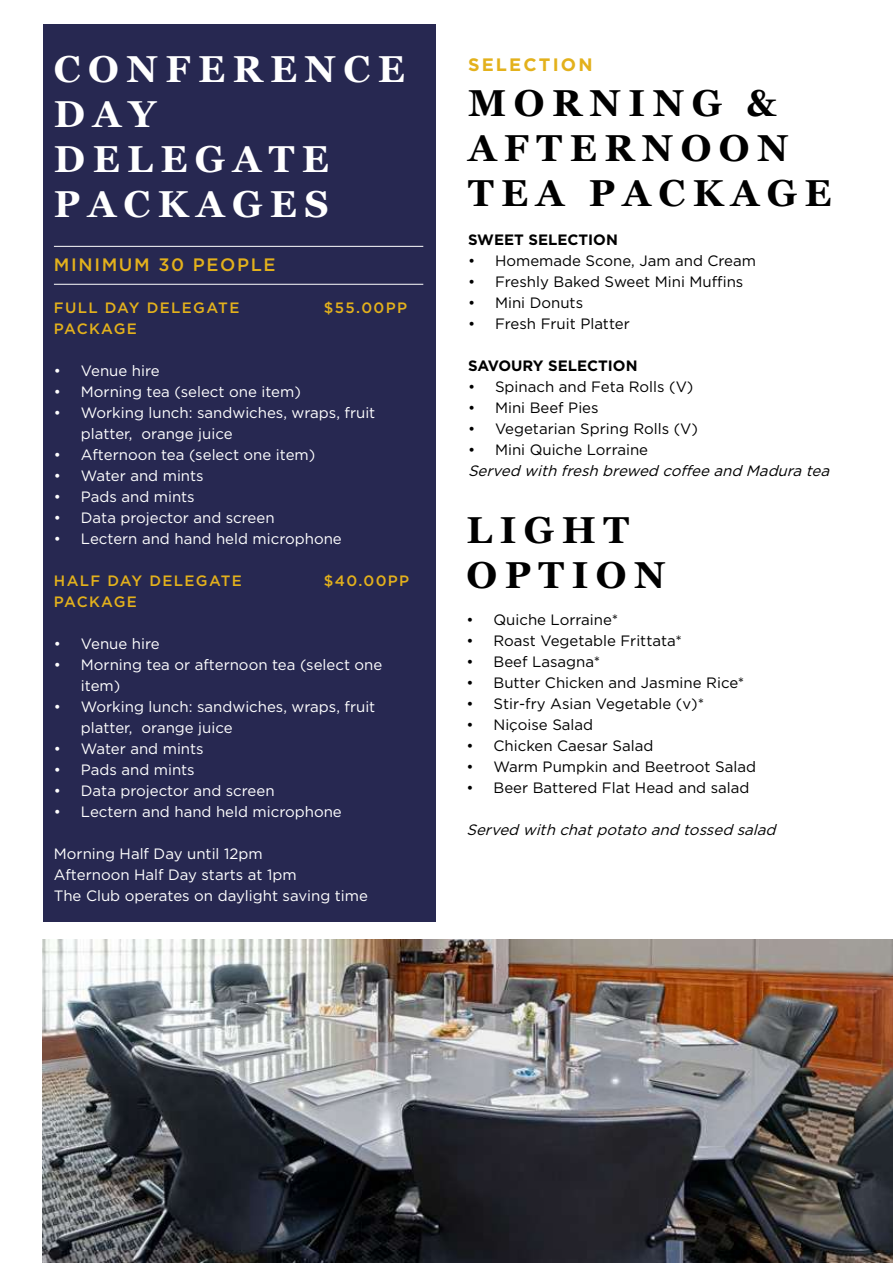
<style>
.page{position:relative;width:893px;height:1263px;background:#fff}
.page>*{position:absolute;margin:0;border:0;box-sizing:border-box;transform-origin:0 0}
.t1{font:700 37.5px/45px "Georgia";letter-spacing:.2em;color:#000}
.t2{font:700 37.5px/45px "Georgia";letter-spacing:.2em;color:#fff}
.t3{font:500 18px "Gotham";letter-spacing:.09em;color:#e3b11c}
.t4{font:700 18px "Gotham";letter-spacing:.12em;color:#e3b11c}
.t5{font:15px/21px "Gotham";color:#fff}
.t6{font:15px "Gotham";color:#000}
.t7{font:italic 15px "Gotham";color:#000}
.t8{font:500 15px "Gotham";letter-spacing:.09em;color:#e3b11c}
.t9{font:700 15px "Gotham";color:#000}
.t10{font:500 15px "Gotham";letter-spacing:.06em;color:#e3b11c}
</style>
<div class="page">
<img style="left:43px;top:939px;width:850px;height:324px">
<div style="left:43px;top:24px;width:393px;height:898px;background:#272851"></div>
<hr style="left:54px;top:246px;width:369px;height:1px;background:#fff">
<hr style="left:54px;top:284px;width:369px;height:1px;background:#fff">
<h1 class="t2" style="left:54px;top:45px;width:352px">CONFERENCE<br>DAY<br>DELEGATE<br>PACKAGES</h1>
<p class="t3" style="left:54px;top:253px;width:223px">MINIMUM 30 PEOPLE</p>
<p class="t8" style="left:54px;top:298px;width:187px">FULL DAY DELEGATE</p>
<p class="t8" style="left:324px;top:298px;width:85px">$55.00PP</p>
<p class="t10" style="left:54px;top:319px;width:85px">PACKAGE</p>
<p class="t5" style="left:54px;top:360px;width:107px">• Venue hire</p>
<p class="t5" style="left:54px;top:381px;width:248px">• Morning tea (select one item)</p>
<p class="t5" style="left:81px;top:402px;width:296px;text-indent:-27px">• Working lunch: sandwiches, wraps, fruit platter, orange juice</p>
<p class="t5" style="left:54px;top:444px;width:263px">• Afternoon tea (select one item)</p>
<p class="t5" style="left:54px;top:465px;width:151px">• Water and mints</p>
<p class="t5" style="left:54px;top:486px;width:142px">• Pads and mints</p>
<p class="t5" style="left:54px;top:507px;width:222px">• Data projector and screen</p>
<p class="t5" style="left:54px;top:528px;width:289px">• Lectern and hand held microphone</p>
<p class="t8" style="left:54px;top:571px;width:190px">HALF DAY DELEGATE</p>
<p class="t8" style="left:324px;top:571px;width:87px">$40.00PP</p>
<p class="t10" style="left:54px;top:592px;width:85px">PACKAGE</p>
<p class="t5" style="left:54px;top:633px;width:107px">• Venue hire</p>
<p class="t5" style="left:81px;top:654px;width:303px;text-indent:-27px">• Morning tea or afternoon tea (select one item)</p>
<p class="t5" style="left:81px;top:696px;width:296px;text-indent:-27px">• Working lunch: sandwiches, wraps, fruit platter, orange juice</p>
<p class="t5" style="left:54px;top:738px;width:151px">• Water and mints</p>
<p class="t5" style="left:54px;top:759px;width:142px">• Pads and mints</p>
<p class="t5" style="left:54px;top:780px;width:222px">• Data projector and screen</p>
<p class="t5" style="left:54px;top:801px;width:289px">• Lectern and hand held microphone</p>
<p class="t5" style="left:54px;top:843px;width:316px">Morning Half Day until 12pm<br>Afternoon Half Day starts at 1pm<br>The Club operates on daylight saving time</p>
<p class="t4" style="left:468px;top:54px;width:126px">SELECTION</p>
<h1 class="t1" style="left:468px;top:78px;width:365px">MORNING &amp;<br>AFTERNOON<br>TEA PACKAGE</h1>
<p class="t9" style="left:468px;top:231px;width:151px">SWEET SELECTION</p>
<p class="t6" style="left:468px;top:253px;width:290px">• Homemade Scone, Jam and Cream</p>
<p class="t6" style="left:468px;top:274px;width:277px">• Freshly Baked Sweet Mini Muffins</p>
<p class="t6" style="left:468px;top:295px;width:117px">• Mini Donuts</p>
<p class="t6" style="left:468px;top:316px;width:163px">• Fresh Fruit Platter</p>
<p class="t9" style="left:468px;top:357px;width:171px">SAVOURY SELECTION</p>
<p class="t6" style="left:468px;top:379px;width:227px">• Spinach and Feta Rolls (V)</p>
<p class="t6" style="left:468px;top:400px;width:132px">• Mini Beef Pies</p>
<p class="t6" style="left:468px;top:421px;width:231px">• Vegetarian Spring Rolls (V)</p>
<p class="t6" style="left:468px;top:442px;width:182px">• Mini Quiche Lorraine</p>
<p class="t7" style="left:468px;top:463px;width:367px">Served with fresh brewed coffee and Madura tea</p>
<h1 class="t1" style="left:466px;top:506px;width:201px">LIGHT<br>OPTION</h1>
<p class="t6" style="left:466px;top:611px;width:153px">• Quiche Lorraine*</p>
<p class="t6" style="left:466px;top:632px;width:217px">• Roast Vegetable Frittata*</p>
<p class="t6" style="left:466px;top:653px;width:135px">• Beef Lasagna*</p>
<p class="t6" style="left:466px;top:674px;width:279px">• Butter Chicken and Jasmine Rice*</p>
<p class="t6" style="left:466px;top:695px;width:239px">• Stir-fry Asian Vegetable (v)*</p>
<p class="t6" style="left:466px;top:716px;width:128px">• Niçoise Salad</p>
<p class="t6" style="left:466px;top:737px;width:188px">• Chicken Caesar Salad</p>
<p class="t6" style="left:466px;top:758px;width:291px">• Warm Pumpkin and Beetroot Salad</p>
<p class="t6" style="left:466px;top:779px;width:284px">• Beer Battered Flat Head and salad</p>
<p class="t7" style="left:466px;top:821px;width:315px">Served with chatpotato and tossed salad</p>
</div>
